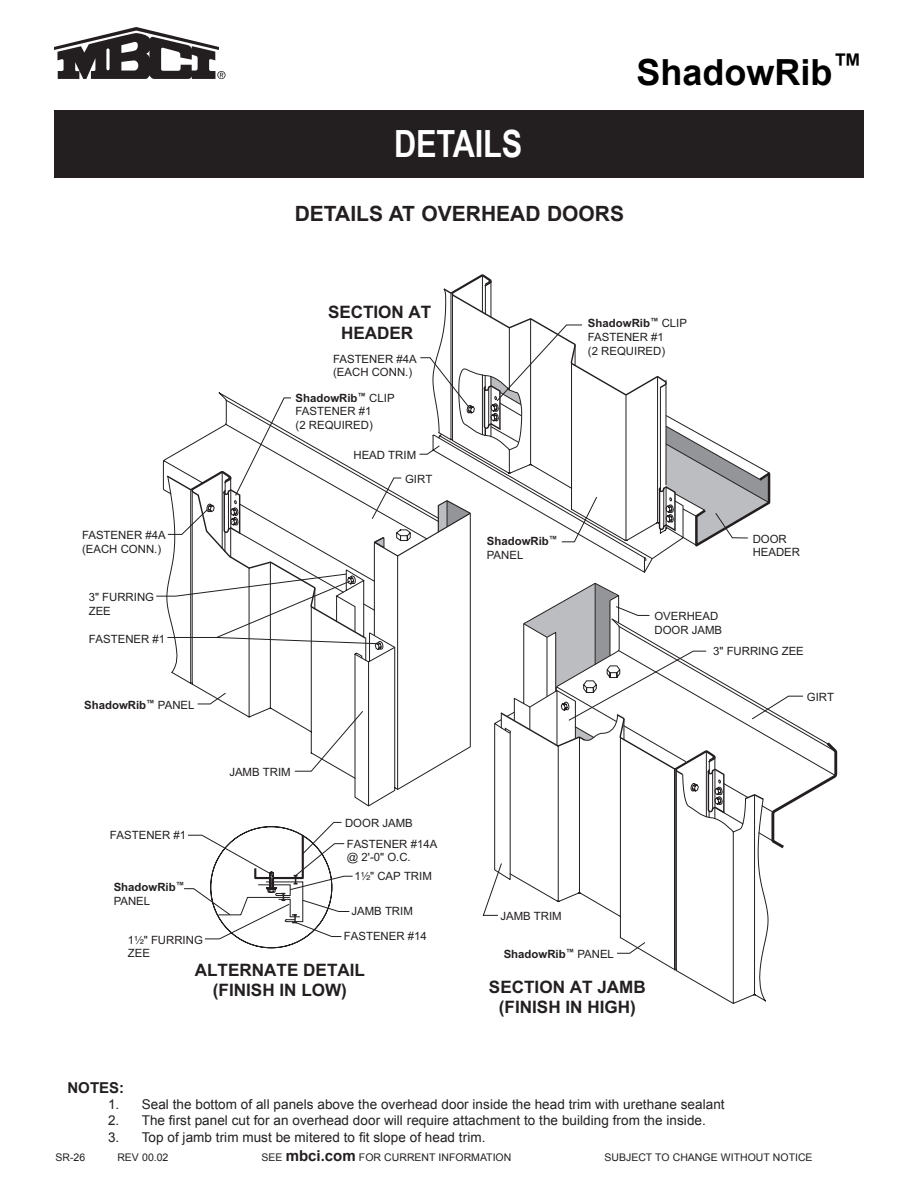
<style>
.page{position:relative;width:918px;height:1188px;background:#fff}
.page>*{position:absolute;margin:0;border:0;box-sizing:border-box;transform-origin:0 0}
.t1{font:700 37.5px "Arial Narrow";letter-spacing:-.005em;color:#fff}
.t2{font:700 36px "Arial";color:#000}
.t3{font:700 21px "Arial";color:#231f20}
.t4{font:700 17.1px/20.5px "Arial";color:#231f20;text-align:center}
.BODY____Heading{font:700 15px "Arial";color:#231f20}
.t5{font:13.5px "Arial";letter-spacing:.005em;color:#231f20}
.t6{font:11.4px/13.6px "Arial";color:#231f20}
.t7{font:700 11.4px/13.6px "Arial";color:#231f20}
.t8{font:10.5px "Arial";color:#231f20}
.s1{font-weight:700}
.s2{font-weight:400}
.s3{font-family:"Helvetica Fraction"}
.s4{font-weight:700;font-size:15px}
</style>
<div class="page">
<div style="left:54px;top:110px;width:810px;height:67px;background:#231f20"></div>
<svg style="left:54px;top:27px;width:172px;height:52px"></svg>
<svg style="left:156px;top:274px;width:681px;height:730px"></svg>
<h1 class="t1" style="left:394px;top:115px;width:130px">DETAILS</h1>
<h2 class="t2" style="left:637px;top:48px;width:227px">ShadowRib<sup>™</sup></h2>
<p class="t3" style="left:295px;top:200px;width:331px">DETAILS AT OVERHEAD DOORS</p>
<p class="t4" style="left:328px;top:302px;width:105px">SECTION AT<br>HEADER</p>
<p class="t6" style="left:333px;top:352px;width:85px">FASTENER #4A (EACH CONN.)</p>
<p class="t6" style="left:296px;top:391px;width:101px"><span class="s1">ShadowRib</span><sup>™</sup> CLIP<br>FASTENER #1<br>(2 REQUIRED)</p>
<p class="t6" style="left:353px;top:448px;width:64px">HEAD TRIM</p>
<p class="t6" style="left:82px;top:529px;width:85px">FASTENER #4A (EACH CONN.)</p>
<p class="t6" style="left:89px;top:590px;width:67px">3" FURRING<br>ZEE</p>
<p class="t6" style="left:89px;top:632px;width:78px">FASTENER #1</p>
<p class="t7" style="left:84px;top:698px;width:112px">ShadowRib<sup>™</sup> <span class="s2">PANEL</span></p>
<p class="t6" style="left:110px;top:828px;width:78px">FASTENER #1</p>
<p class="t7" style="left:114px;top:881px;width:72px">ShadowRib<sup>™<br></sup><span class="s2">PANEL</span></p>
<p class="t6" style="left:128px;top:933px;width:76px">1<span class="s3">¹⁄₂</span>" FURRING<br>ZEE</p>
<p class="t6" style="left:229px;top:766px;width:63px">JAMB TRIM</p>
<p class="t6" style="left:405px;top:472px;width:29px">GIRT</p>
<p class="t6" style="left:345px;top:816px;width:69px">DOOR JAMB</p>
<p class="t6" style="left:347px;top:837px;width:92px">FASTENER #14A @ 2'-0" O.C.</p>
<p class="t6" style="left:354px;top:869px;width:79px">1<span class="s3">¹⁄₂</span>" CAP TRIM</p>
<p class="t6" style="left:351px;top:905px;width:63px">JAMB TRIM</p>
<p class="t6" style="left:344px;top:930px;width:84px">FASTENER #14</p>
<p class="t4" style="left:195px;top:960px;width:172px">ALTERNATE DETAIL (FINISH IN LOW)</p>
<p class="t6" style="left:588px;top:317px;width:101px"><span class="s1">ShadowRib</span><sup>™</sup> CLIP<br>FASTENER #1<br>(2 REQUIRED)</p>
<p class="t7" style="left:487px;top:535px;width:72px">ShadowRib<sup>™<br></sup><span class="s2">PANEL</span></p>
<p class="t6" style="left:654px;top:609px;width:69px">OVERHEAD<br>DOOR JAMB</p>
<p class="t6" style="left:753px;top:532px;width:49px">DOOR<br>HEADER</p>
<p class="t6" style="left:713px;top:645px;width:92px">3" FURRING ZEE</p>
<p class="t6" style="left:807px;top:690px;width:29px">GIRT</p>
<p class="t6" style="left:500px;top:909px;width:63px">JAMB TRIM</p>
<p class="t7" style="left:504px;top:948px;width:112px">ShadowRib<sup>™</sup> <span class="s2">PANEL</span></p>
<p class="t4" style="left:489px;top:977px;width:158px">SECTION AT JAMB (FINISH IN HIGH)</p>
<p class="BODY____Heading" style="left:68px;top:1078px;width:58px">NOTES:</p>
<p class="t5" style="left:108px;top:1096px;width:618px">1. Seal the bottom of all panels above the overhead door inside the head trim with urethane sealant</p>
<p class="t5" style="left:108px;top:1112px;width:599px">2. The first panel cut for an overhead door will require attachment to the building from the inside.</p>
<p class="t5" style="left:108px;top:1128px;width:379px">3. Top of jamb trim must be mitered to fit slope of head trim.</p>
<p class="t8" style="left:56px;top:1150px;width:31px">SR-26</p>
<p class="t8" style="left:117px;top:1150px;width:53px">REV 00.02</p>
<p class="t8" style="left:262px;top:1150px;width:251px">SEE <span class="s4">mbci.com</span> FOR CURRENT INFORMATION</p>
<p class="t8" style="left:605px;top:1150px;width:210px">SUBJECT TO CHANGE WITHOUT NOTICE</p>
</div>
